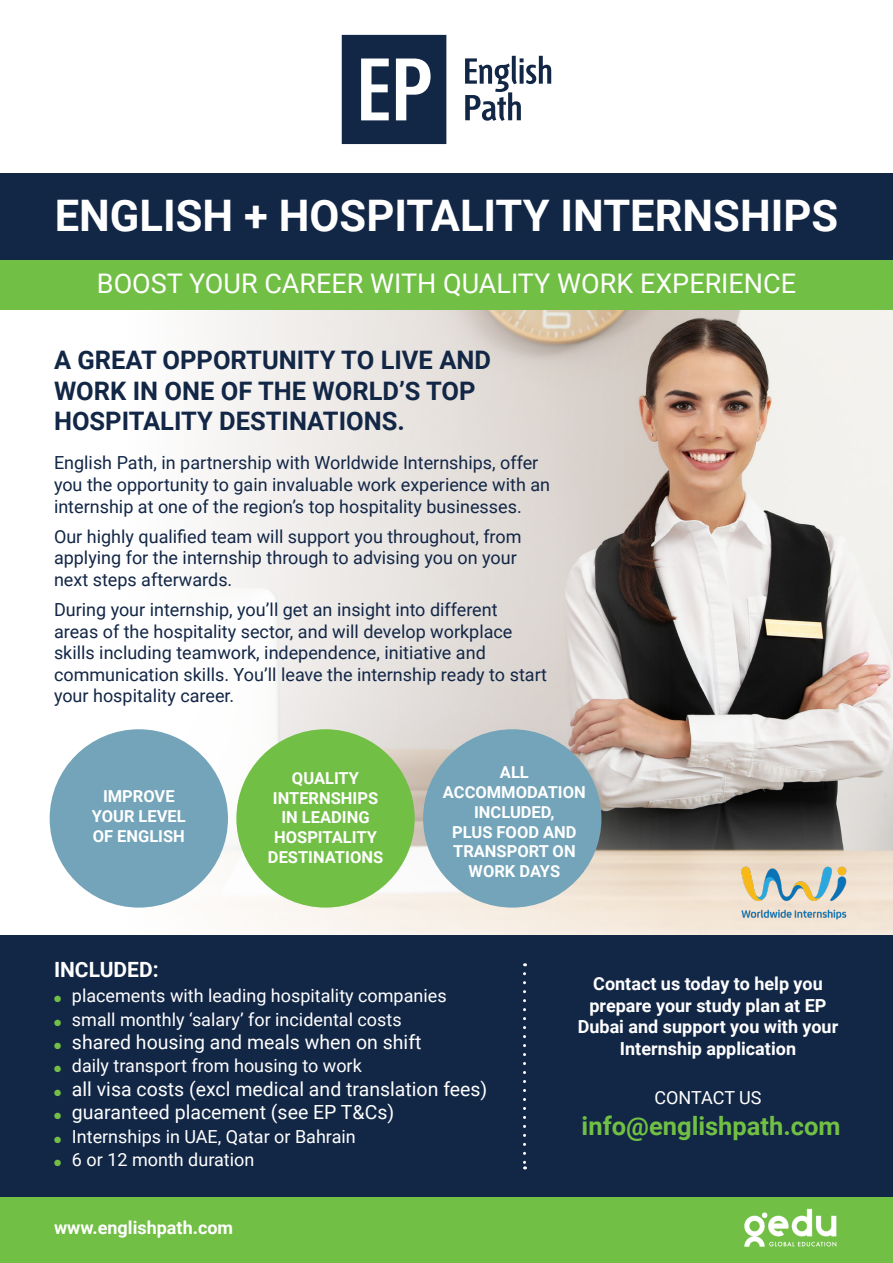
<style>
.page{position:relative;width:893px;height:1263px;background:#fff}
.page>*{position:absolute;margin:0;border:0;box-sizing:border-box;transform-origin:0 0}
.t1{font:700 43.5px "Roboto";color:#fff}
.t2{font:27px "Roboto";color:#fff}
.t3{font:700 25.5px/30.6px "Roboto";color:#122646}
.t4{font:700 25.5px "Roboto";color:#71bf44}
.t5{font:700 21px "Roboto";color:#fff}
.t6{font:19.5px "Roboto";color:#fff}
.t7{font:18px/21.6px "Roboto";color:#122646}
.t8{font:18px "Roboto";color:#fff}
.t9{font:700 18px/21.6px "Roboto";color:#fff;text-align:center}
.t10{font:700 16.5px/19.8px "Roboto";color:#fff;text-align:center}
.s1{color:#71bf44}
</style>
<div class="page">
<img style="left:670px;top:310px;width:223px;height:491px">
<svg style="left:51px;top:310px;width:619px;height:491px"></svg>
<svg style="left:49px;top:801px;width:844px;height:134px"></svg>
<div style="left:0;top:935px;width:893px;height:262px;background:#122646"></div>
<div style="left:0;top:231px;width:893px;height:79px;background:#71bf44"></div>
<div style="left:0;top:1197px;width:893px;height:66px;background:#71bf44"></div>
<div style="left:236px;top:729px;width:179px;height:178px;background:#71bf44;border-radius:50%"></div>
<div style="left:50px;top:729px;width:178px;height:178px;background:#73a4b9;border-radius:50%"></div>
<div style="left:423px;top:729px;width:178px;height:178px;background:#73a4b9;border-radius:50%"></div>
<svg style="left:465px;top:56px;width:86px;height:65px"></svg>
<svg style="left:342px;top:35px;width:104px;height:109px"></svg>
<img style="left:744px;top:1208px;width:93px;height:39px">
<img style="left:728px;top:865px;width:132px;height:56px">
<svg style="left:523px;top:974px;width:3px;height:195px"></svg>
<div style="left:0;top:173px;width:893px;height:86px;background:#122646"></div>
<p class="t1" style="left:55px;top:185px;width:785px">ENGLISH + HOSPITALITY INTERNSHIPS</p>
<p class="t2" style="left:97px;top:265px;width:701px">BOOST YOUR CAREER WITH QUALITY WORK EXPERIENCE</p>
<p class="t3" style="left:54px;top:344px;width:439px">A GREAT OPPORTUNITY TO LIVE AND<br>WORK IN ONE OF THE WORLD’S TOP<br>HOSPITALITY DESTINATIONS.</p>
<p class="t7" style="left:54px;top:451px;width:498px">English Path, in partnership with Worldwide Internships, offer you the opportunity to gain invaluable work experience with an internship at one of the region’s top hospitality businesses.</p>
<p class="t7" style="left:54px;top:525px;width:469px">Our highly qualified team will support you throughout, from applying for the internship through to advising you on your next steps afterwards.</p>
<p class="t7" style="left:54px;top:598px;width:495px">During your internship, you’ll get an insight into different<br>areas of the hospitality sector, and will develop workplace skills including teamwork, independence, initiative and communication skills. You’ll leave the internship ready to start your hospitality career.</p>
<p class="t10" style="left:92px;top:786px;width:95px">IMPROVE<br>YOUR LEVEL<br>OF ENGLISH</p>
<p class="t10" style="left:268px;top:767px;width:117px">QUALITY<br>INTERNSHIPS<br>IN LEADING<br>HOSPITALITY<br>DESTINATIONS</p>
<p class="t10" style="left:443px;top:762px;width:144px">ALL<br>ACCOMMODATION<br>INCLUDED,<br>PLUS FOOD AND<br>TRANSPORT ON<br>WORK DAYS</p>
<p class="t5" style="left:54px;top:954px;width:106px">INCLUDED:</p>
<p class="t8" style="left:54px;top:983px;width:394px"><span class="s1">●</span> placements with leading hospitality companies</p>
<p class="t8" style="left:54px;top:1006px;width:349px"><span class="s1">●</span> small monthly ‘salary’ for incidental costs</p>
<p class="t6" style="left:54px;top:1028px;width:369px"><span class="s1">●</span> shared housing and meals when on shift</p>
<p class="t8" style="left:54px;top:1053px;width:309px"><span class="s1">●</span> daily transport from housing to work</p>
<p class="t6" style="left:54px;top:1075px;width:435px"><span class="s1">●</span> all visa costs (excl medical and translation fees)</p>
<p class="t6" style="left:54px;top:1098px;width:342px"><span class="s1">●</span> guaranteed placement (see EP T&amp;Cs)</p>
<p class="t8" style="left:54px;top:1123px;width:303px"><span class="s1">●</span> Internships in UAE, Qatar or Bahrain</p>
<p class="t8" style="left:54px;top:1147px;width:202px"><span class="s1">●</span> 6 or 12 month duration</p>
<p class="t9" style="left:54px;top:1216px;width:181px">www.englishpath.com</p>
<p class="t9" style="left:578px;top:972px;width:262px">Contact us today to help you prepare your study plan at EP<br>Dubai and support you with your<br>Internship application</p>
<p class="t8" style="left:654px;top:1085px;width:109px">CONTACT US</p>
<p class="t4" style="left:582px;top:1108px;width:261px">info@englishpath.com</p>
</div>
